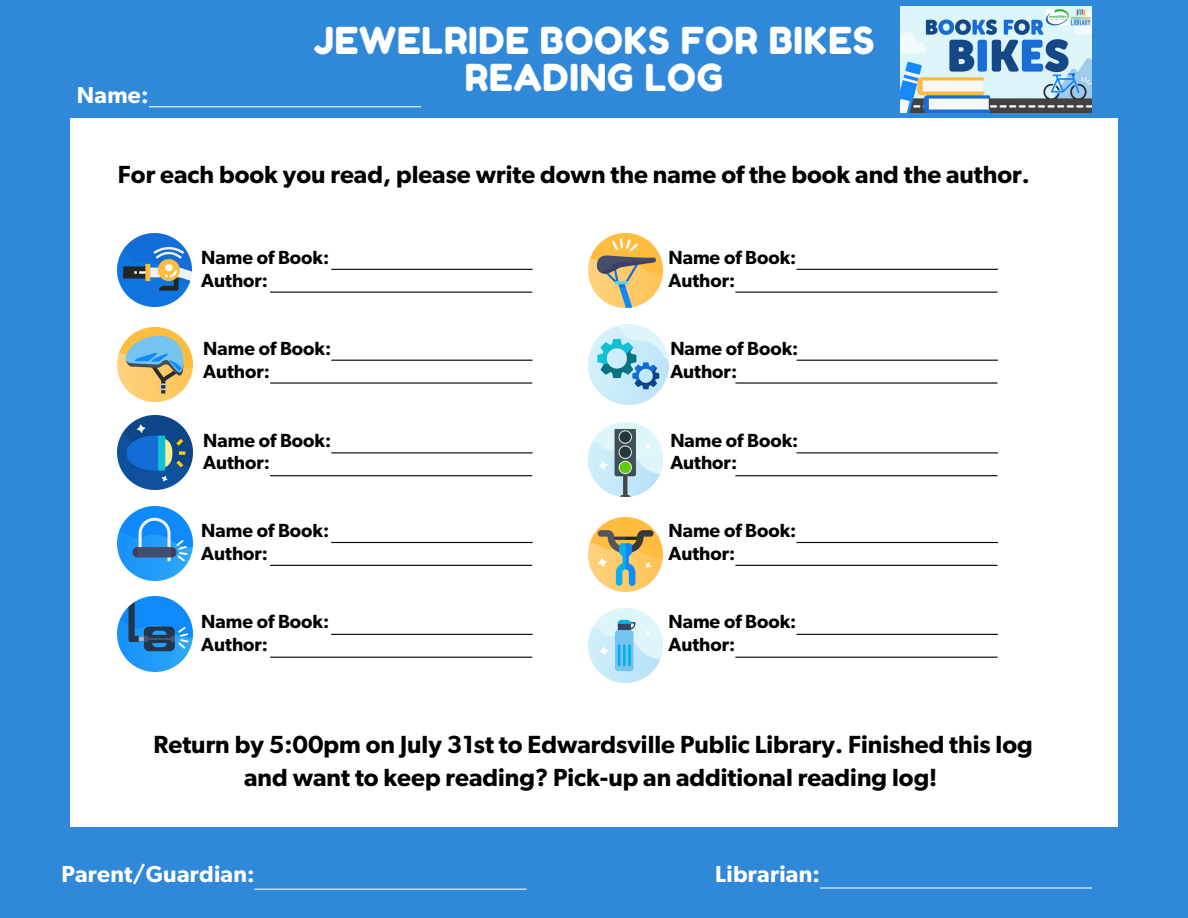
<style>
.page{position:relative;width:1188px;height:918px;background:#3088d8}
.page>*{position:absolute;margin:0;border:0;box-sizing:border-box;transform-origin:0 0}
.t1{font:37.2px/37.2px "Fredoka One";letter-spacing:.02em;color:#fff;text-align:center}
.t2{font:600 24.9px/33.8px "Gibson";color:#000;text-align:center}
.t3{font:600 23.25px "Gibson";letter-spacing:.01em;color:#fff}
.t4{font:600 19.05px "Gibson";color:#000}
</style>
<div class="page">
<div style="left:71px;top:118px;width:1047px;height:709px;background:#fff"></div>
<hr style="left:149px;top:106px;width:272px;height:1px;background:#fff">
<hr style="left:254px;top:889px;width:273px;height:1px;background:#fff">
<hr style="left:820px;top:887px;width:272px;height:2px;background:#fff">
<hr style="left:331px;top:360px;width:202px;height:1px;background:#000">
<hr style="left:270px;top:382px;width:262px;height:2px;background:#000">
<hr style="left:331px;top:269px;width:202px;height:1px;background:#000">
<hr style="left:270px;top:292px;width:262px;height:1px;background:#000">
<hr style="left:331px;top:452px;width:202px;height:1px;background:#000">
<hr style="left:270px;top:475px;width:262px;height:1px;background:#000">
<hr style="left:331px;top:542px;width:202px;height:1px;background:#000">
<hr style="left:270px;top:565px;width:262px;height:1px;background:#000">
<hr style="left:331px;top:634px;width:202px;height:1px;background:#000">
<hr style="left:270px;top:657px;width:262px;height:1px;background:#000">
<hr style="left:797px;top:360px;width:201px;height:1px;background:#000">
<hr style="left:735px;top:382px;width:263px;height:2px;background:#000">
<hr style="left:797px;top:269px;width:201px;height:1px;background:#000">
<hr style="left:735px;top:292px;width:263px;height:1px;background:#000">
<hr style="left:797px;top:452px;width:201px;height:1px;background:#000">
<hr style="left:735px;top:475px;width:263px;height:1px;background:#000">
<hr style="left:797px;top:542px;width:201px;height:1px;background:#000">
<hr style="left:735px;top:565px;width:263px;height:1px;background:#000">
<hr style="left:797px;top:634px;width:201px;height:1px;background:#000">
<hr style="left:735px;top:657px;width:263px;height:1px;background:#000">
<img style="left:118px;top:233px;width:73px;height:73px">
<img style="left:118px;top:327px;width:74px;height:75px">
<img style="left:118px;top:415px;width:74px;height:75px">
<img style="left:118px;top:506px;width:74px;height:74px">
<img style="left:118px;top:597px;width:74px;height:74px">
<img style="left:588px;top:233px;width:74px;height:75px">
<img style="left:588px;top:325px;width:80px;height:79px">
<img style="left:588px;top:422px;width:74px;height:74px">
<img style="left:588px;top:517px;width:74px;height:74px">
<img style="left:588px;top:608px;width:74px;height:75px">
<img style="left:900px;top:6px;width:192px;height:107px">
<p class="t3" style="left:77px;top:84px;width:73px">Name:</p>
<p class="t1" style="left:314px;top:21px;width:562px">JEWELRIDE BOOKS FOR BIKES<br>READING LOG</p>
<p class="t2" style="left:118px;top:159px;width:914px">For each book you read, please write down the name of the book and the author.</p>
<p class="t4" style="left:201px;top:249px;width:130px">Name of Book:</p>
<p class="t4" style="left:668px;top:249px;width:130px">Name of Book:</p>
<p class="t4" style="left:201px;top:272px;width:68px">Author:</p>
<p class="t4" style="left:668px;top:272px;width:68px">Author:</p>
<p class="t4" style="left:203px;top:340px;width:130px">Name of Book:</p>
<p class="t4" style="left:203px;top:363px;width:68px">Author:</p>
<p class="t4" style="left:670px;top:340px;width:130px">Name of Book:</p>
<p class="t4" style="left:670px;top:363px;width:68px">Author:</p>
<p class="t4" style="left:203px;top:431px;width:130px">Name of Book:</p>
<p class="t4" style="left:203px;top:454px;width:68px">Author:</p>
<p class="t4" style="left:670px;top:431px;width:130px">Name of Book:</p>
<p class="t4" style="left:670px;top:454px;width:68px">Author:</p>
<p class="t4" style="left:201px;top:522px;width:130px">Name of Book:</p>
<p class="t4" style="left:668px;top:522px;width:130px">Name of Book:</p>
<p class="t4" style="left:201px;top:545px;width:68px">Author:</p>
<p class="t4" style="left:668px;top:545px;width:68px">Author:</p>
<p class="t4" style="left:201px;top:613px;width:130px">Name of Book:</p>
<p class="t4" style="left:201px;top:636px;width:68px">Author:</p>
<p class="t4" style="left:668px;top:613px;width:130px">Name of Book:</p>
<p class="t4" style="left:668px;top:636px;width:68px">Author:</p>
<p class="t2" style="left:154px;top:728px;width:881px">Return by 5:00pm on July 31st to Edwardsville Public Library. Finished this log and want to keep reading? Pick-up an additional reading log!</p>
<p class="t3" style="left:61px;top:864px;width:195px">Parent/Guardian:</p>
<p class="t3" style="left:715px;top:864px;width:106px">Librarian:</p>
</div>
